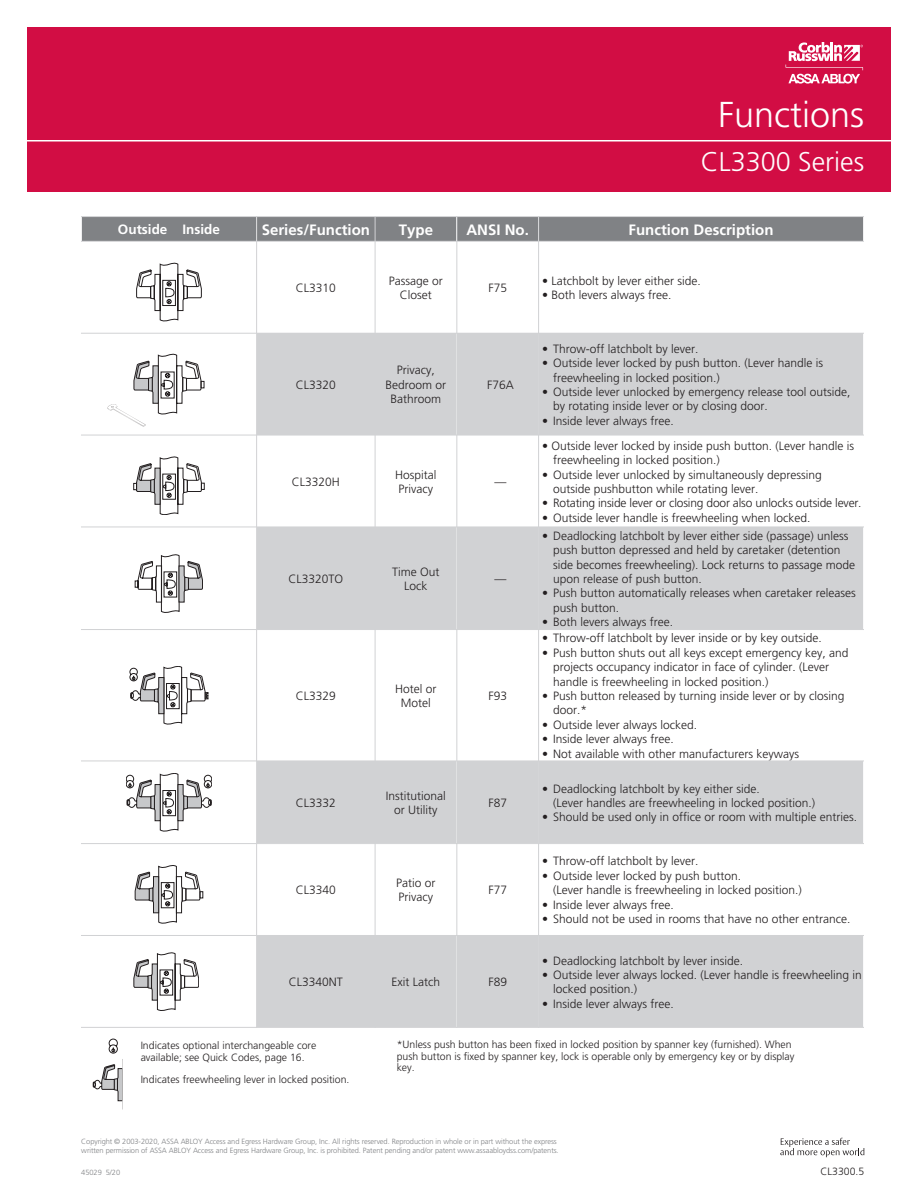
<style>
.page{position:relative;width:918px;height:1188px;background:#fff}
.page>*{position:absolute;margin:0;border:0;box-sizing:border-box;transform-origin:0 0}
.t1{font:300 36px "Frutiger";color:#fff}
.t2{font:300 27px "Frutiger";color:#fff}
.t3{font:700 15px "Frutiger";color:#fff}
.t4{font:700 13.5px "Frutiger";color:#fff}
.t5{font:300 12px/14.4px "Frutiger";color:#231f20}
.t6{font:300 10.5px/11.2px "Frutiger";color:#231f20}
.t7{font:300 7.5px/9px "Frutiger";letter-spacing:-.01em;color:#808285}
</style>
<div class="page">
<div style="left:27px;top:27px;width:864px;height:165px;background:#d20d44"></div>
<hr style="left:16px;top:140px;width:890px;height:2px;background:#fff">
<svg style="left:786px;top:42px;width:77px;height:42px"></svg>
<svg style="left:780px;top:1138px;width:84px;height:19px"></svg>
<div style="left:82px;top:217px;width:174px;height:24px;background:#808285"></div>
<div style="left:257px;top:217px;width:118px;height:24px;background:#808285"></div>
<div style="left:375px;top:217px;width:81px;height:24px;background:#808285"></div>
<div style="left:457px;top:217px;width:81px;height:24px;background:#808285"></div>
<div style="left:539px;top:217px;width:324px;height:24px;background:#808285"></div>
<svg style="left:136px;top:263px;width:66px;height:58px"></svg>
<div style="left:257px;top:334px;width:118px;height:101px;background:#d1d2d4"></div>
<div style="left:375px;top:334px;width:81px;height:101px;background:#d1d2d4"></div>
<div style="left:457px;top:334px;width:81px;height:101px;background:#d1d2d4"></div>
<div style="left:539px;top:334px;width:324px;height:101px;background:#d1d2d4"></div>
<svg style="left:133px;top:457px;width:72px;height:58px"></svg>
<svg style="left:135px;top:555px;width:68px;height:58px"></svg>
<div style="left:257px;top:527px;width:118px;height:102px;background:#d1d2d4"></div>
<div style="left:375px;top:527px;width:81px;height:102px;background:#d1d2d4"></div>
<div style="left:457px;top:527px;width:81px;height:102px;background:#d1d2d4"></div>
<div style="left:539px;top:527px;width:324px;height:102px;background:#d1d2d4"></div>
<svg style="left:130px;top:666px;width:78px;height:58px"></svg>
<svg style="left:126px;top:773px;width:86px;height:58px"></svg>
<div style="left:257px;top:761px;width:118px;height:82px;background:#d1d2d4"></div>
<div style="left:375px;top:761px;width:81px;height:82px;background:#d1d2d4"></div>
<div style="left:457px;top:761px;width:81px;height:82px;background:#d1d2d4"></div>
<div style="left:539px;top:761px;width:324px;height:82px;background:#d1d2d4"></div>
<svg style="left:135px;top:865px;width:68px;height:58px"></svg>
<svg style="left:134px;top:953px;width:65px;height:58px"></svg>
<div style="left:257px;top:936px;width:118px;height:91px;background:#d1d2d4"></div>
<div style="left:375px;top:936px;width:81px;height:91px;background:#d1d2d4"></div>
<div style="left:457px;top:936px;width:81px;height:91px;background:#d1d2d4"></div>
<div style="left:539px;top:936px;width:324px;height:91px;background:#d1d2d4"></div>
<hr style="left:256px;top:216px;width:1px;height:812px;background:#d1d2d4">
<hr style="left:375px;top:216px;width:1px;height:812px;background:#d1d2d4">
<hr style="left:456px;top:216px;width:1px;height:812px;background:#d1d2d4">
<hr style="left:538px;top:216px;width:1px;height:812px;background:#d1d2d4">
<hr style="left:81px;top:216px;width:783px;height:1px;background:#d1d2d4">
<hr style="left:81px;top:241px;width:783px;height:1px;background:#d1d2d4">
<hr style="left:81px;top:333px;width:783px;height:1px;background:#d1d2d4">
<hr style="left:81px;top:435px;width:783px;height:1px;background:#d1d2d4">
<hr style="left:81px;top:527px;width:783px;height:1px;background:#d1d2d4">
<hr style="left:81px;top:629px;width:783px;height:1px;background:#d1d2d4">
<hr style="left:81px;top:761px;width:783px;height:1px;background:#d1d2d4">
<hr style="left:81px;top:843px;width:783px;height:1px;background:#d1d2d4">
<hr style="left:81px;top:935px;width:783px;height:1px;background:#d1d2d4">
<hr style="left:81px;top:1027px;width:783px;height:1px;background:#d1d2d4">
<svg style="left:92px;top:1038px;width:31px;height:72px"></svg>
<svg style="left:108px;top:354px;width:96px;height:73px"></svg>
<h1 class="t1" style="left:718px;top:94px;width:148px">Functions</h1>
<h2 class="t2" style="left:701px;top:146px;width:165px">CL3300 Series</h2>
<p class="t4" style="left:118px;top:222px;width:104px">Outside Inside</p>
<p class="t3" style="left:262px;top:221px;width:110px">Series/Function</p>
<p class="t3" style="left:399px;top:221px;width:36px">Type</p>
<p class="t3" style="left:466px;top:221px;width:64px">ANSI No.</p>
<p class="t3" style="left:629px;top:221px;width:146px">Function Description</p>
<p class="t5" style="left:296px;top:281px;width:42px">CL3310</p>
<p class="t5" style="left:389px;top:273px;width:56px;text-align:center">Passage or<br>Closet</p>
<p class="t5" style="left:488px;top:281px;width:20px">F75</p>
<p class="t5" style="left:296px;top:377px;width:42px">CL3320</p>
<p class="t5" style="left:386px;top:363px;width:62px;text-align:center">Privacy,<br>Bedroom or<br>Bathroom</p>
<p class="t5" style="left:292px;top:474px;width:50px">CL3320H</p>
<p class="t5" style="left:395px;top:467px;width:43px">Hospital<br>Privacy</p>
<p class="t5" style="left:289px;top:572px;width:56px">CL3320TO</p>
<p class="t5" style="left:392px;top:564px;width:49px;text-align:center">Time Out<br>Lock</p>
<p class="t5" style="left:487px;top:377px;width:28px">F76A</p>
<p class="t5" style="left:494px;top:474px;width:13px">—</p>
<p class="t5" style="left:494px;top:572px;width:13px">—</p>
<p class="t5" style="left:296px;top:689px;width:42px">CL3329</p>
<p class="t5" style="left:395px;top:681px;width:43px;text-align:center">Hotel or<br>Motel</p>
<p class="t5" style="left:488px;top:689px;width:20px">F93</p>
<p class="t5" style="left:296px;top:796px;width:42px">CL3332</p>
<p class="t5" style="left:386px;top:788px;width:61px;text-align:center">Institutional or Utility</p>
<p class="t5" style="left:488px;top:796px;width:20px">F87</p>
<p class="t5" style="left:296px;top:883px;width:42px">CL3340</p>
<p class="t5" style="left:396px;top:876px;width:41px">Patio or<br>Privacy</p>
<p class="t5" style="left:488px;top:883px;width:20px">F77</p>
<p class="t5" style="left:289px;top:975px;width:56px">CL3340NT</p>
<p class="t5" style="left:392px;top:975px;width:50px">Exit Latch</p>
<p class="t5" style="left:488px;top:975px;width:20px">F89</p>
<p class="t5" style="left:542px;top:273px;width:160px">• Latchbolt by lever either side.</p>
<p class="t5" style="left:542px;top:288px;width:131px">• Both levers always free.</p>
<p class="t5" style="left:542px;top:341px;width:158px">• Throw-off latchbolt by lever.</p>
<p class="t5" style="left:553px;top:356px;width:272px;text-indent:-11px">• Outside lever locked by push button. (Lever handle is freewheeling in locked position.)</p>
<p class="t5" style="left:553px;top:385px;width:299px;text-indent:-11px">• Outside lever unlocked by emergency release tool outside, by rotating inside lever or by closing door.</p>
<p class="t5" style="left:542px;top:413px;width:133px">• Inside lever always free.</p>
<p class="t5" style="left:553px;top:438px;width:303px;text-indent:-11px">• Outside lever locked by inside push button. (Lever handle is freewheeling in locked position.)</p>
<p class="t5" style="left:553px;top:467px;width:270px;text-indent:-11px">• Outside lever unlocked by simultaneously depressing outside pushbutton while rotating lever.</p>
<p class="t5" style="left:542px;top:496px;width:321px">• Rotating inside lever or closing door also unlocks outside lever.</p>
<p class="t5" style="left:542px;top:510px;width:270px">• Outside lever handle is freewheeling when locked.</p>
<p class="t5" style="left:553px;top:528px;width:304px;text-indent:-11px">• Deadlocking latchbolt by lever either side (passage) unless push button depressed and held by caretaker (detention side becomes freewheeling). Lock returns to passage mode upon release of push button.</p>
<p class="t5" style="left:553px;top:586px;width:304px;text-indent:-11px">• Push button automatically releases when caretaker releases push button.</p>
<p class="t5" style="left:542px;top:615px;width:132px">• Both levers always free.</p>
<p class="t5" style="left:542px;top:631px;width:281px">• Throw-off latchbolt by lever inside or by key outside.</p>
<p class="t5" style="left:553px;top:645px;width:297px;text-indent:-11px">• Push button shuts out all keys except emergency key, and projects occupancy indicator in face of cylinder. (Lever handle is freewheeling in locked position.)</p>
<p class="t5" style="left:553px;top:689px;width:293px;text-indent:-11px">• Push button released by turning inside lever or by closing door.*</p>
<p class="t5" style="left:542px;top:717px;width:156px">• Outside lever always locked.</p>
<p class="t5" style="left:542px;top:732px;width:133px">• Inside lever always free.</p>
<p class="t5" style="left:542px;top:746px;width:258px">• Not available with other manufacturers keyways</p>
<p class="t5" style="left:553px;top:781px;width:264px;text-indent:-11px">• Deadlocking latchbolt by key either side.<br>(Lever handles are freewheeling in locked position.)</p>
<p class="t5" style="left:542px;top:810px;width:317px">• Should be used only in office or room with multiple entries.</p>
<p class="t5" style="left:542px;top:854px;width:158px">• Throw-off latchbolt by lever.</p>
<p class="t5" style="left:553px;top:868px;width:250px;text-indent:-11px">• Outside lever locked by push button.<br>(Lever handle is freewheeling in locked position.)</p>
<p class="t5" style="left:542px;top:897px;width:133px">• Inside lever always free.</p>
<p class="t5" style="left:542px;top:912px;width:310px">• Should not be used in rooms that have no other entrance.</p>
<p class="t5" style="left:542px;top:953px;width:202px">• Deadlocking latchbolt by lever inside.</p>
<p class="t5" style="left:553px;top:968px;width:310px;text-indent:-11px">• Outside lever always locked. (Lever handle is freewheeling in locked position.)</p>
<p class="t5" style="left:542px;top:996px;width:133px">• Inside lever always free.</p>
<p class="t6" style="left:141px;top:1040px;width:177px">Indicates optional interchangeable core available; see Quick Codes, page 16.</p>
<p class="t6" style="left:141px;top:1074px;width:210px">Indicates freewheeling lever in locked position.</p>
<p class="t6" style="left:397px;top:1039px;width:399px">*Unless push button has been fixed in locked position by spanner key (furnished). When push button is fixed by spanner key, lock is operable only by emergency key or by display key.</p>
<p class="t7" style="left:81px;top:1137px;width:479px">Copyright © 2003-2020, ASSA ABLOY Access and Egress Hardware Group, Inc. All rights reserved. Reproduction in whole or in part without the express written permission of ASSA ABLOY Access and Egress Hardware Group, Inc. is prohibited. Patent pending and/or patent www.assaabloydss.com/patents.</p>
<p class="t7" style="left:81px;top:1167px;width:40px">45029 5/20</p>
<p class="t6" style="left:821px;top:1165px;width:45px">CL3300.5</p>
</div>
